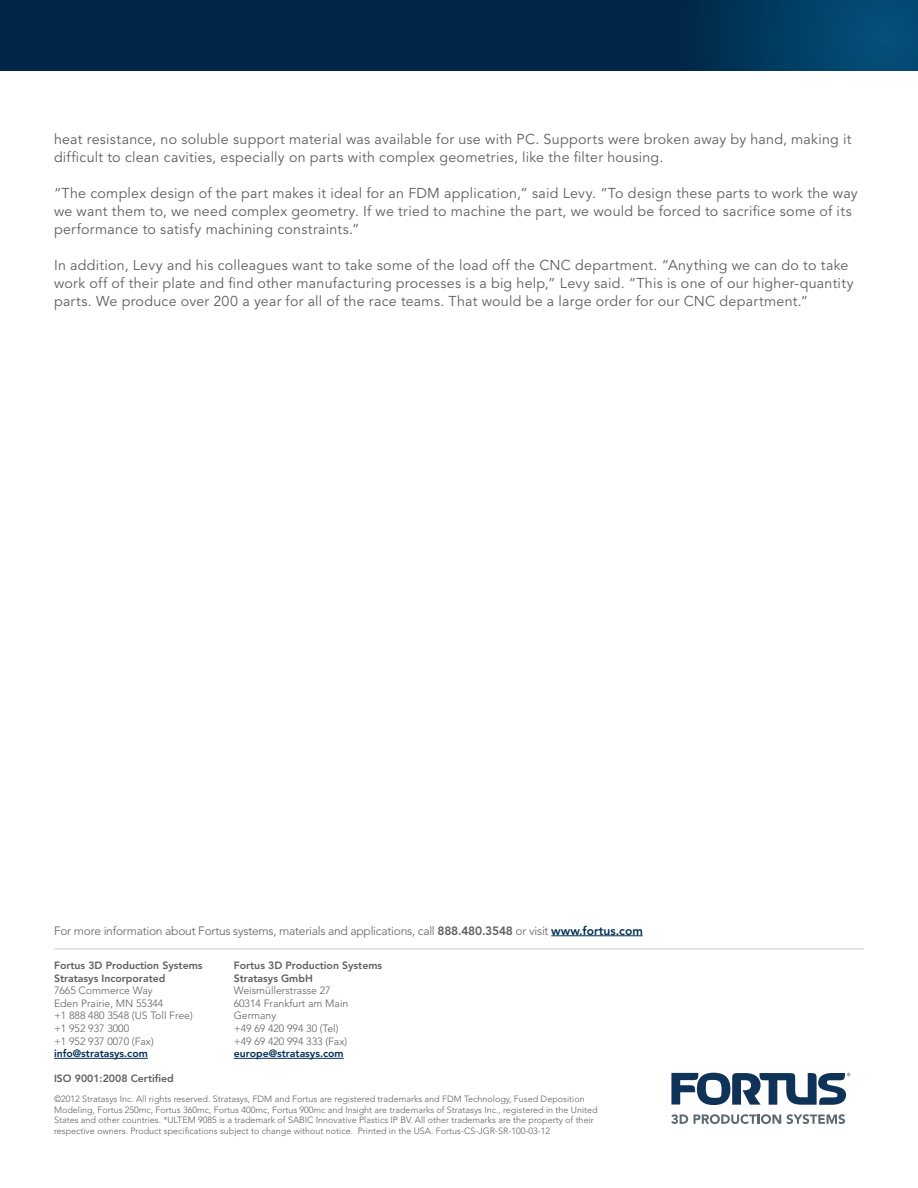
<style>
.page{position:relative;width:918px;height:1188px;background:#fff}
.page>*{position:absolute;margin:0;border:0;box-sizing:border-box;transform-origin:0 0}
.Main_text{font:14.25px/18px "Avenir LT Std";letter-spacing:.02em;color:#5f5f62}
.t1{font:300 12px "Avenir LT Std";letter-spacing:-.02em;color:#5f5f62}
.t2{font:300 10.5px "Avenir LT Std";color:#5f5f62}
.t3{font:800 10.5px "Avenir LT Std";color:#5f5f62}
.t4{font:800 10.5px "Avenir LT Std";color:#002e54}
.t5{font:300 9px/10.8px "Avenir LT Std";color:#5f5f62}
.s1{font-weight:800}
.s2{font-weight:800;color:#002e54}
</style>
<div class="page">
<svg style="left:0;top:0;width:918px;height:71px;background:#002c4e"></svg>
<svg style="left:671px;top:1114px;width:17px;height:10px"></svg>
<svg style="left:694px;top:1114px;width:151px;height:10px"></svg>
<svg style="left:671px;top:1073px;width:179px;height:32px"></svg>
<hr style="left:54px;top:1058px;width:94px;height:1px;background:#002e54">
<hr style="left:234px;top:1058px;width:110px;height:1px;background:#002e54">
<hr style="left:54px;top:949px;width:810px;height:1px;background:#c7c8ca">
<hr style="left:551px;top:935px;width:92px;height:1px;background:#002e54">
<p class="Main_text" style="left:54px;top:130px;width:799px">heat resistance, no soluble support material was available for use with PC. Supports were broken away by hand, making it difficult to clean cavities, especially on parts with complex geometries, like the filter housing.</p>
<p class="Main_text" style="left:54px;top:184px;width:805px">“The complex design of the part makes it ideal for an FDM application,” said Levy. “To design these parts to work the way we want them to, we need complex geometry. If we tried to machine the part, we would be forced to sacrifice some of its performance to satisfy machining constraints.”</p>
<p class="Main_text" style="left:54px;top:256px;width:801px">In addition, Levy and his colleagues want to take some of the load off the CNC department. “Anything we can do to take work off of their plate and find other manufacturing processes is a big help,” Levy said. “This is one of our higher-quantity parts. We produce over 200 a year for all of the race teams. That would be a large order for our CNC department.”</p>
<p class="t1" style="left:54px;top:923px;width:590px">For more information about Fortus systems, materials and applications, call <span class="s1">888.480.3548</span> or visit <span class="s2">www.fortus.com</span></p>
<p class="t3" style="left:234px;top:959px;width:150px">Fortus 3D Production Systems</p>
<p class="t3" style="left:234px;top:972px;width:81px">Stratasys GmbH</p>
<p class="t2" style="left:234px;top:984px;width:99px">Weismüllerstrasse 27</p>
<p class="t2" style="left:234px;top:997px;width:116px">60314 Frankfurt am Main</p>
<p class="t2" style="left:234px;top:1010px;width:44px">Germany</p>
<p class="t2" style="left:234px;top:1022px;width:106px">+49 69 420 994 30 (Tel)</p>
<p class="t2" style="left:234px;top:1035px;width:115px">+49 69 420 994 333 (Fax)</p>
<p class="t4" style="left:234px;top:1047px;width:112px">europe@stratasys.com</p>
<p class="t5" style="left:54px;top:1093px;width:545px">©2012 Stratasys Inc. All rights reserved. Stratasys, FDM and Fortus are registered trademarks and FDM Technology, Fused Deposition Modeling, Fortus 250mc, Fortus 360mc, Fortus 400mc, Fortus 900mc and Insight are trademarks of Stratasys Inc., registered in the United States and other countries. *ULTEM 9085 is a trademark of SABIC Innovative Plastics IP BV. All other trademarks are the property of their respective owners. Product specifications subject to change without notice. Printed in the USA. Fortus-CS-JGR-SR-100-03-12</p>
<p class="t3" style="left:54px;top:959px;width:150px">Fortus 3D Production Systems</p>
<p class="t3" style="left:54px;top:972px;width:113px">Stratasys Incorporated</p>
<p class="t2" style="left:54px;top:984px;width:100px">7665 Commerce Way</p>
<p class="t2" style="left:54px;top:997px;width:111px">Eden Prairie, MN 55344</p>
<p class="t2" style="left:54px;top:1010px;width:140px">+1 888 480 3548 (US Toll Free)</p>
<p class="t2" style="left:54px;top:1022px;width:77px">+1 952 937 3000</p>
<p class="t2" style="left:54px;top:1035px;width:101px">+1 952 937 0070 (Fax)</p>
<p class="t4" style="left:54px;top:1047px;width:95px">info@stratasys.com</p>
<p class="t3" style="left:54px;top:1073px;width:121px">ISO 9001:2008 Certified</p>
</div>
